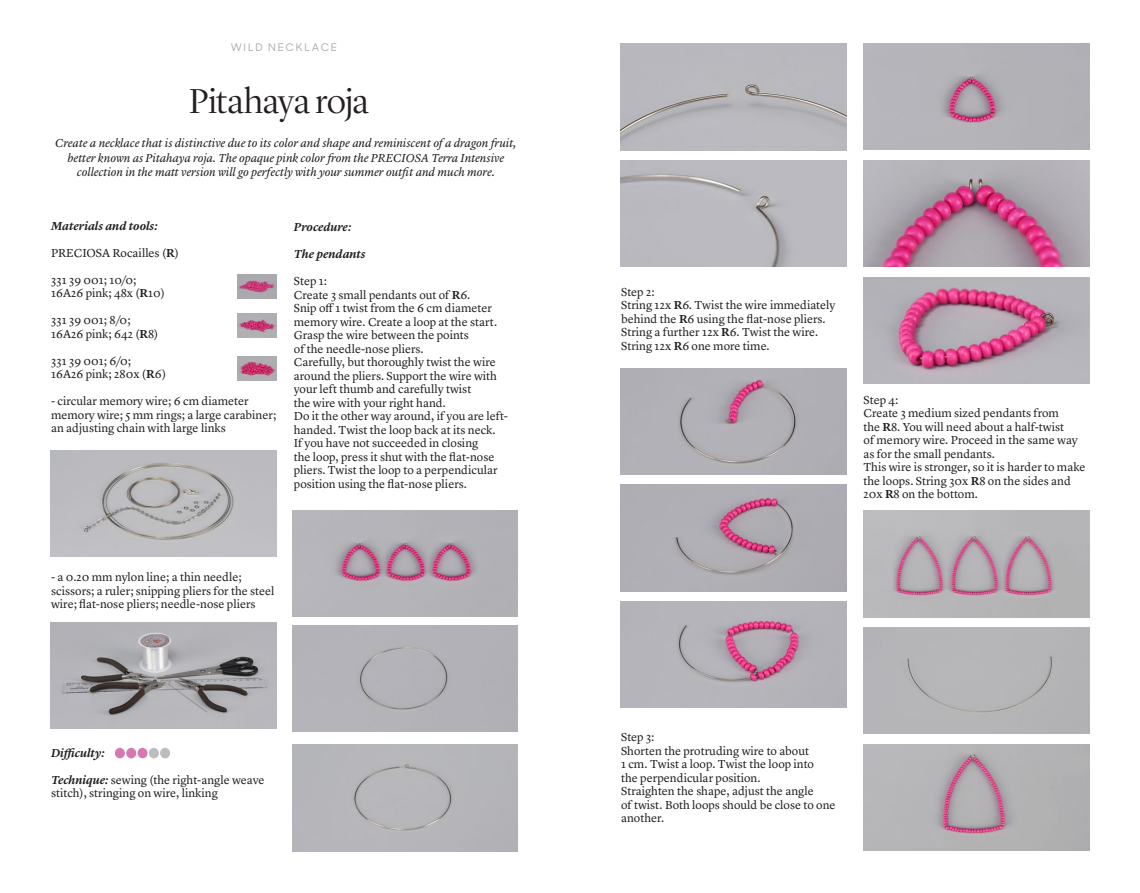
<style>
.page{position:relative;width:1140px;height:893px;background:#fff}
.page>*{position:absolute;margin:0;border:0;box-sizing:border-box;transform-origin:0 0}
.t1{font:300 36px "Lyon Display";letter-spacing:-.02em;color:#231f20}
.t2{font:12px/13.5px "Lyon Text";color:#231f20}
.t3{font:italic 12px/14.4px "Lyon Text";letter-spacing:-.005em;color:#231f20;text-align:center}
.t4{font:italic 600 12px "Lyon Text";letter-spacing:-.005em;color:#231f20}
.t5{font:500 10.5px "Sharp Sans Display No 1";letter-spacing:.175em;color:#a8abac}
.s1{font-weight:600}
.s2{font-weight:600;font-style:italic}
</style>
<div class="page">
<img style="left:238px;top:356px;width:38px;height:25px">
<img style="left:238px;top:313px;width:38px;height:24px">
<img style="left:238px;top:274px;width:38px;height:24px">
<img style="left:51px;top:450px;width:225px;height:106px">
<img style="left:292px;top:510px;width:226px;height:106px">
<div style="left:292px;top:626px;width:226px;height:106px;background:#b3b2b8"></div>
<div style="left:292px;top:745px;width:226px;height:106px;background:#b6b5ba"></div>
<img style="left:863px;top:44px;width:226px;height:106px">
<img style="left:863px;top:511px;width:226px;height:106px">
<img style="left:621px;top:368px;width:225px;height:107px">
<img style="left:621px;top:485px;width:225px;height:106px">
<img style="left:621px;top:601px;width:225px;height:107px">
<img style="left:621px;top:44px;width:225px;height:106px">
<img style="left:621px;top:160px;width:225px;height:107px">
<img style="left:863px;top:160px;width:226px;height:107px">
<div style="left:863px;top:627px;width:226px;height:107px;background:#b5b5b7"></div>
<img style="left:863px;top:277px;width:226px;height:107px">
<img style="left:863px;top:744px;width:226px;height:107px">
<img style="left:51px;top:622px;width:225px;height:107px">
<div style="left:115px;top:748px;width:10px;height:10px;background:#d778b1;border-radius:50%"></div>
<div style="left:126px;top:748px;width:10px;height:10px;background:#d778b1;border-radius:50%"></div>
<div style="left:137px;top:748px;width:11px;height:10px;background:#d778b1;border-radius:50%"></div>
<div style="left:160px;top:748px;width:10px;height:10px;background:#bcbdc0;border-radius:50%"></div>
<div style="left:149px;top:748px;width:10px;height:10px;background:#bcbdc0;border-radius:50%"></div>
<p class="t5" style="left:231px;top:40px;width:108px">WILD NECKLACE</p>
<h1 class="t1" style="left:189px;top:75px;width:181px">Pitahaya roja</h1>
<p class="t3" style="left:55px;top:135px;width:463px">Create a necklace that is distinctive due to its color and shape and reminiscent of a dragon fruit, better known as Pitahaya roja. The opaque pink color from the PRECIOSA Terra Intensive collection in the matt version will go perfectly with your summer outfit and much more.</p>
<p class="t4" style="left:51px;top:217px;width:108px">Materials and tools:</p>
<p class="t2" style="left:51px;top:245px;width:129px">PRECIOSA Rocailles (<span class="s1">R</span>)</p>
<p class="t2" style="left:51px;top:272px;width:115px">331 39 001; 10/0;<br>16A26 pink; 48x (<span class="s1">R</span>10)</p>
<p class="t2" style="left:51px;top:313px;width:109px">331 39 001; 8/0;<br>16A26 pink; 642 (<span class="s1">R</span>8)</p>
<p class="t2" style="left:51px;top:353px;width:117px">331 39 001; 6/0;<br>16A26 pink; 280x (<span class="s1">R</span>6)</p>
<p class="t2" style="left:51px;top:394px;width:227px">- circular memory wire; 6 cm diameter memory wire; 5 mm rings; a large carabiner; an adjusting chain with large links</p>
<p class="t4" style="left:294px;top:218px;width:59px">Procedure:</p>
<p class="t4" style="left:294px;top:245px;width:73px">The pendants</p>
<p class="t2" style="left:294px;top:274px;width:216px">Step 1:<br>Create 3 small pendants out of <span class="s1">R</span>6.<br>Snip off 1 twist from the 6 cm diameter memory wire. Create a loop at the start.<br>Grasp the wire between the points<br>of the needle-nose pliers.<br>Carefully, but thoroughly twist the wire around the pliers. Support the wire with your left thumb and carefully twist<br>the wire with your right hand.<br>Do it the other way around, if you are left&shy;handed. Twist the loop back at its neck.<br>If you have not succeeded in closing<br>the loop, press it shut with the flat-nose pliers. Twist the loop to a perpendicular position using the flat-nose pliers.</p>
<p class="t2" style="left:51px;top:569px;width:225px">- a 0.20 mm nylon line; a thin needle; scissors; a ruler; snipping pliers for the steel wire; flat-nose pliers; needle-nose pliers</p>
<p class="t4" style="left:51px;top:743px;width:55px">Difficulty:</p>
<p class="t2" style="left:51px;top:772px;width:215px"><span class="s2">Technique:</span> sewing (the right-angle weave stitch), stringing on wire, linking</p>
<p class="t2" style="left:621px;top:284px;width:216px">Step 2:<br>String 12x <span class="s1">R</span>6. Twist the wire immediately behind the <span class="s1">R</span>6 using the flat-nose pliers.<br>String a further 12x <span class="s1">R</span>6. Twist the wire.<br>String 12x <span class="s1">R</span>6 one more time.</p>
<p class="t2" style="left:863px;top:392px;width:223px">Step 4:<br>Create 3 medium sized pendants from<br>the <span class="s1">R</span>8. You will need about a half-twist<br>of memory wire. Proceed in the same way as for the small pendants.<br>This wire is stronger, so it is harder to make the loops. String 30x <span class="s1">R</span>8 on the sides and<br>20x <span class="s1">R</span>8 on the bottom.</p>
<p class="t2" style="left:621px;top:730px;width:216px">Step 3:<br>Shorten the protruding wire to about<br>1 cm. Twist a loop. Twist the loop into<br>the perpendicular position.<br>Straighten the shape, adjust the angle<br>of twist. Both loops should be close to one another.</p>
</div>
